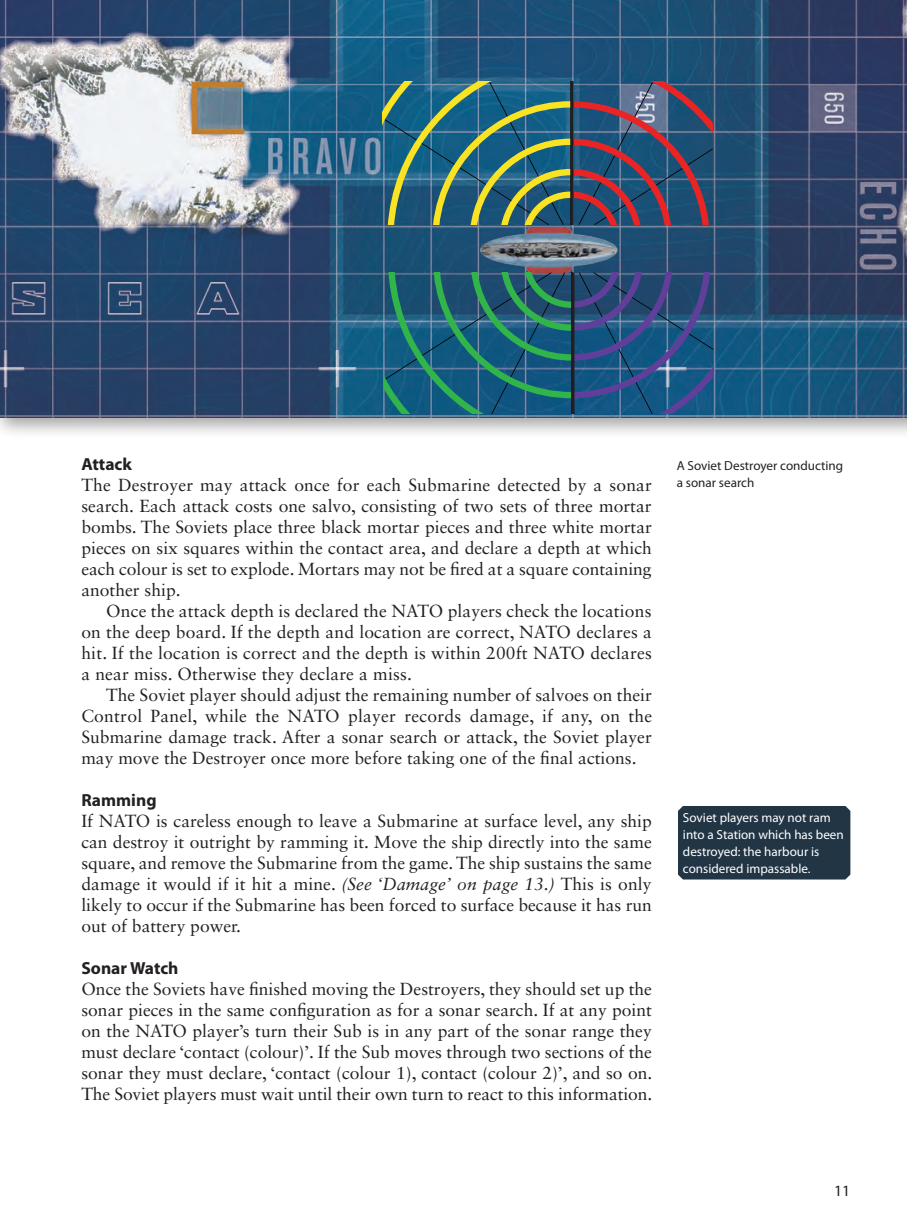
<style>
.page{position:relative;width:907px;height:1225px;background:#fff}
.page>*{position:absolute;margin:0;border:0;box-sizing:border-box;transform-origin:0 0}
.t1{font:17.5px/21px "Sabon LT Std";color:#231f20;text-align:justify}
.t2{font:700 17.5px "Myriad Pro";color:#231f20}
.t3{font:15.75px "Myriad Pro";color:#231f20}
.t4{font:13.12px/17px "Myriad Pro";color:#fff}
.t5{font:13.12px/17px "Myriad Pro";color:#231f20}
.s1{font-style:italic}
</style>
<div class="page">
<div style="left:678px;top:806px;width:172px;height:73px;background:#223545"></div>
<div style="left:0;top:0;width:907px;height:439px;background:#231f20;opacity:.4"></div>
<img style="left:0;top:0;width:907px;height:417px">
<img style="left:465px;top:227px;width:167px;height:45px">
<svg style="left:383px;top:81px;width:330px;height:144px;background:#456470"></svg>
<svg style="left:570px;top:81px;width:4px;height:144px"></svg>
<svg style="left:385px;top:273px;width:328px;height:141px;background:#235d7a"></svg>
<hr style="left:571px;top:273px;width:3px;height:141px;background:#231f20">
<p class="t2" style="left:81px;top:452px;width:52px">Attack</p>
<p class="t1" style="left:81px;top:474px;width:572px">The Destroyer may attack once for each Submarine detected by a sonar search. Each attack costs one salvo, consisting of two sets of three mortar bombs. The Soviets place three black mortar pieces and three white mortar pieces on six squares within the contact area, and declare a depth at which each colour is set to explode. Mortars may not be fired at a square containing another ship.</p>
<p class="t1" style="left:81px;top:600px;width:572px;text-indent:25px">Once the attack depth is declared the NATO players check the locations on the deep board. If the depth and location are correct, NATO declares a hit. If the location is correct and the depth is within 200ft NATO declares a near miss. Otherwise they declare a miss.</p>
<p class="t1" style="left:81px;top:684px;width:572px;text-indent:25px">The Soviet player should adjust the remaining number of salvoes on their Control Panel, while the NATO player records damage, if any, on the Submarine damage track. After a sonar search or attack, the Soviet player may move the Destroyer once more before taking one of the final actions.</p>
<p class="t2" style="left:81px;top:788px;width:77px">Ramming</p>
<p class="t1" style="left:81px;top:810px;width:572px">If NATO is careless enough to leave a Submarine at surface level, any ship can destroy it outright by ramming it. Move the ship directly into the same square, and remove the Submarine from the game. The ship sustains the same damage it would if it hit a mine. <span class="s1">(See ‘Damage’ on page 13.)</span> This is only likely to occur if the Submarine has been forced to surface because it has run out of battery power.</p>
<p class="t2" style="left:81px;top:956px;width:99px">Sonar Watch</p>
<p class="t1" style="left:81px;top:978px;width:573px">Once the Soviets have finished moving the Destroyers, they should set up the sonar pieces in the same configuration as for a sonar search. If at any point on the NATO player’s turn their Sub is in any part of the sonar range they must declare ‘contact (colour)’. If the Sub moves through two sections of the sonar they must declare, ‘contact (colour 1), contact (colour 2)’, and so on.<br>The Soviet players must wait until their own turn to react to this information.</p>
<p class="t5" style="left:677px;top:456px;width:168px">A Soviet Destroyer conducting a sonar search</p>
<p class="t4" style="left:683px;top:809px;width:162px">Soviet players may not ram into a Station which has been destroyed: the harbour is considered impassable.</p>
<p class="t3" style="left:834px;top:1181px;width:18px">11</p>
</div>
